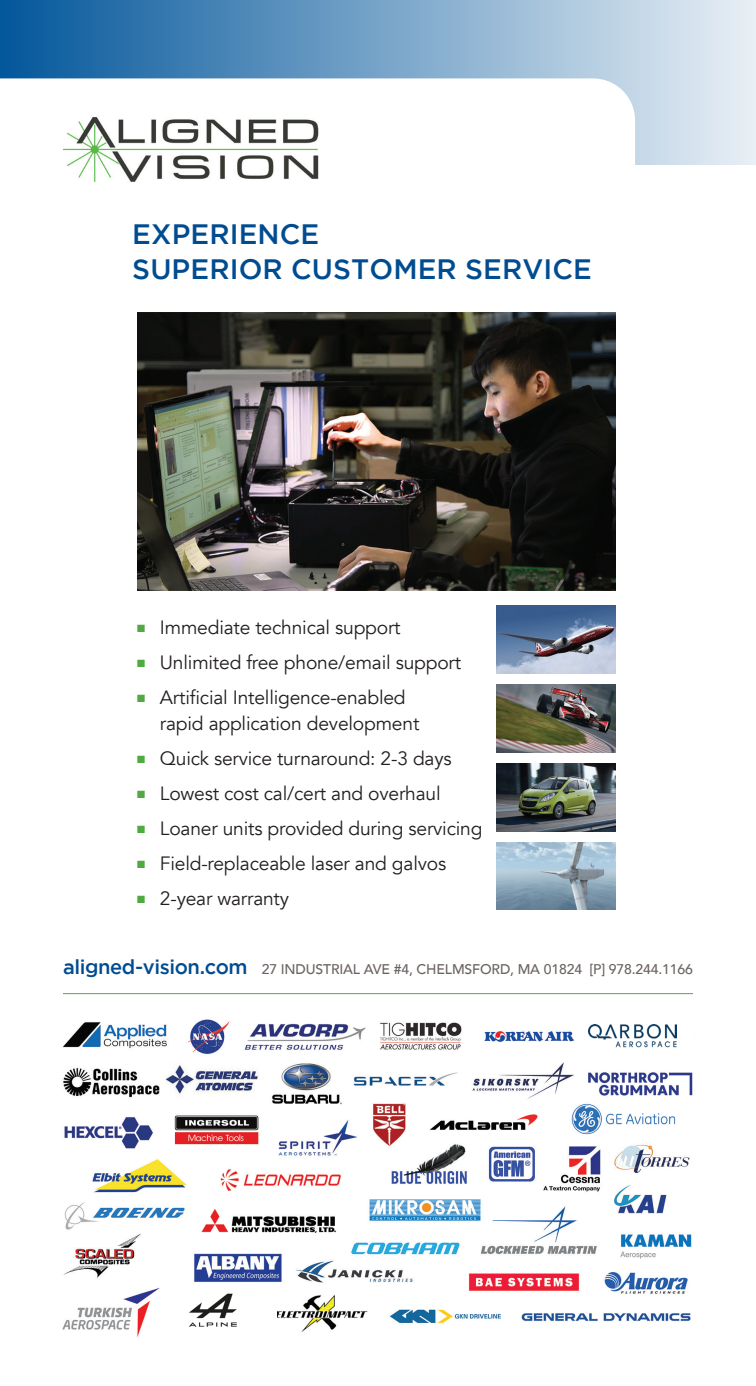
<style>
.page{position:relative;width:756px;height:1386px;background:#fff}
.page>*{position:absolute;margin:0;border:0;box-sizing:border-box;transform-origin:0 0}
._1_Titles_blue{font:500 28px/35px "Gotham";letter-spacing:.005em;color:#004c91}
.t1{font:500 20.12px "Gotham";letter-spacing:-.02em;color:#004c91}
.body{font:19.25px/26.2px "Avenir";letter-spacing:-.01em;color:#231f20}
.t2{font:500 14px "Avenir";letter-spacing:-.01em;color:#6b6360}
.s1{color:#4faa40}
</style>
<div class="page">
<div style="left:0;top:0;width:756px;height:183px;background:linear-gradient(to right,#03579b,#e8eff5)"></div>
<img style="left:137px;top:312px;width:479px;height:278px">
<svg style="left:0;top:78px;width:635px;height:87px"></svg>
<div style="left:0;top:165px;width:756px;height:59px;background:#fff"></div>
<img style="left:63px;top:112px;width:256px;height:70px">
<img style="left:497px;top:606px;width:119px;height:67px">
<img style="left:497px;top:763px;width:119px;height:68px">
<img style="left:497px;top:685px;width:119px;height:67px">
<img style="left:497px;top:842px;width:119px;height:68px">
<hr style="left:63px;top:993px;width:630px;height:1px;background:#4faa40">
<img style="left:62px;top:1019px;width:631px;height:318px">
<div style="left:159px;top:1289px;width:118px;height:43px;background:#fff"></div>
<img style="left:189px;top:1294px;width:48px;height:33px">
<div style="left:578px;top:1018px;width:115px;height:31px;background:#fff"></div>
<img style="left:589px;top:1024px;width:88px;height:24px">
<p class="_1_Titles_blue" style="left:132px;top:216px;width:461px">EXPERIENCE<br>SUPERIOR CUSTOMER SERVICE</p>
<p class="body" style="left:137px;top:614px;width:265px"><span class="s1">■</span> Immediate technical support</p>
<p class="body" style="left:137px;top:649px;width:325px"><span class="s1">■</span> Unlimited free phone/email support</p>
<p class="body" style="left:160px;top:684px;width:261px;text-indent:-23px"><span class="s1">■</span> Artificial Intelligence-enabled rapid application development</p>
<p class="body" style="left:137px;top:745px;width:316px"><span class="s1">■</span> Quick service turnaround: 2-3 days</p>
<p class="body" style="left:137px;top:780px;width:305px"><span class="s1">■</span> Lowest cost cal/cert and overhaul</p>
<p class="body" style="left:137px;top:815px;width:347px"><span class="s1">■</span> Loaner units provided during servicing</p>
<p class="body" style="left:137px;top:850px;width:311px"><span class="s1">■</span> Field-replaceable laser and galvos</p>
<p class="body" style="left:137px;top:885px;width:153px"><span class="s1">■</span> 2-year warranty</p>
<p class="t1" style="left:63px;top:955px;width:186px">aligned-vision.com</p>
<p class="t2" style="left:262px;top:957px;width:433px">27 INDUSTRIAL AVE #4, CHELMSFORD, MA 01824 [P] 978.244.1166</p>
</div>
